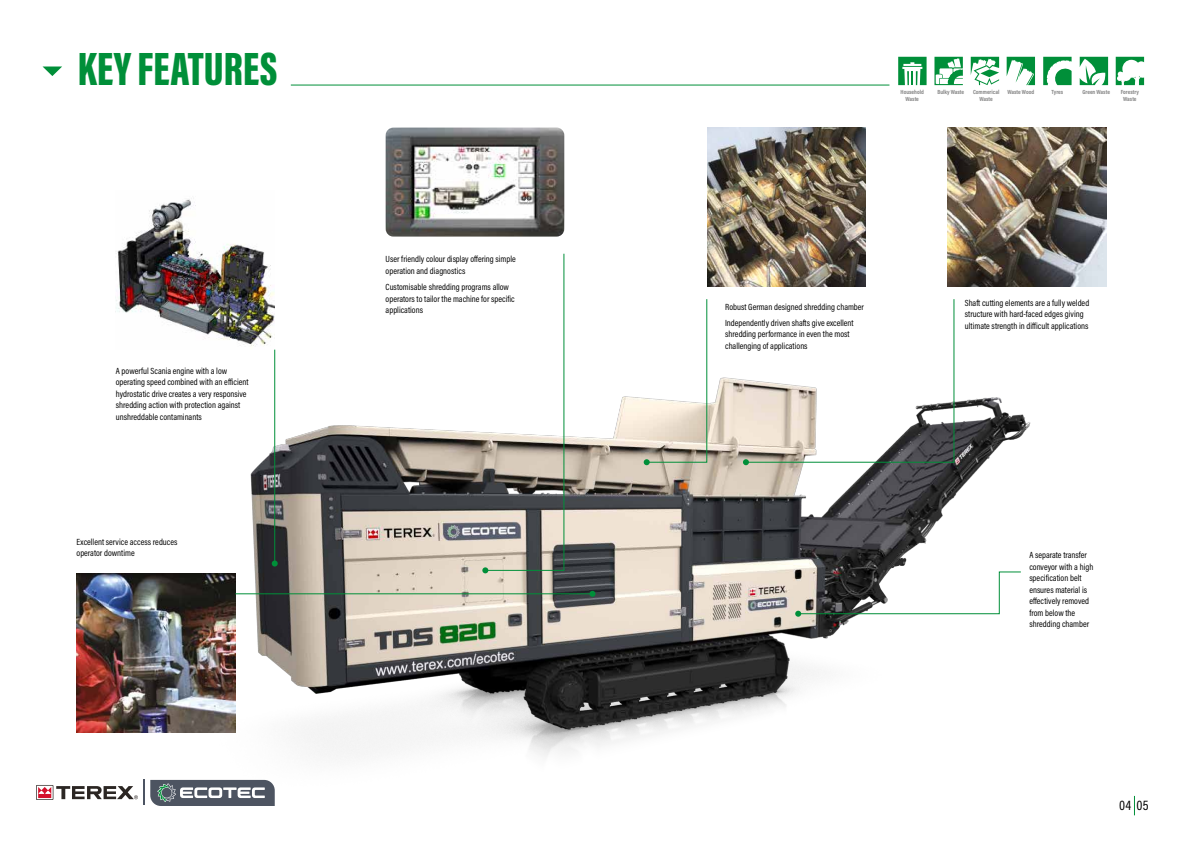
<style>
.page{position:relative;width:1191px;height:842px;background:#fff}
.page>*{position:absolute;margin:0;border:0;box-sizing:border-box;transform-origin:0 0}
.t1{font:900 48px "Acumin Pro Extra Cond";letter-spacing:.005em;color:#008f39}
.t2{font:14px "Acumin Pro Cond";color:#000}
.t3{font:9px/11.5px "Acumin Pro Cond";color:#000}
.t4{font:700 6px/7px "Acumin Pro Cond";color:#878787;text-align:center}
</style>
<div class="page">
<img style="left:153px;top:301px;width:878px;height:456px">
<img style="left:947px;top:128px;width:159px;height:158px">
<img style="left:707px;top:128px;width:159px;height:158px">
<img style="left:386px;top:128px;width:178px;height:109px">
<img style="left:116px;top:199px;width:159px;height:150px">
<img style="left:77px;top:573px;width:158px;height:159px">
<svg style="left:795px;top:571px;width:226px;height:46px"></svg>
<svg style="left:743px;top:299px;width:211px;height:166px"></svg>
<svg style="left:482px;top:253px;width:82px;height:320px"></svg>
<svg style="left:643px;top:299px;width:64px;height:166px"></svg>
<hr style="left:274px;top:350px;width:1px;height:213px;background:#008f39">
<svg style="left:272px;top:560px;width:6px;height:6px"></svg>
<hr style="left:291px;top:85px;width:598px;height:1px;background:#008f39">
<svg style="left:43px;top:67px;width:19px;height:9px"></svg>
<hr style="left:235px;top:593px;width:357px;height:1px;background:#008f39">
<svg style="left:589px;top:591px;width:6px;height:6px"></svg>
<svg style="left:1134px;top:796px;width:1px;height:19px"></svg>
<svg style="left:1043px;top:57px;width:28px;height:28px"></svg>
<svg style="left:1079px;top:57px;width:29px;height:28px"></svg>
<svg style="left:934px;top:57px;width:29px;height:28px"></svg>
<svg style="left:970px;top:57px;width:29px;height:28px"></svg>
<svg style="left:1006px;top:57px;width:29px;height:28px"></svg>
<svg style="left:898px;top:57px;width:28px;height:28px"></svg>
<svg style="left:1115px;top:57px;width:29px;height:28px"></svg>
<svg style="left:36px;top:785px;width:102px;height:15px"></svg>
<svg style="left:144px;top:779px;width:131px;height:27px"></svg>
<h1 class="t1" style="left:78px;top:39px;width:201px">KEY FEATURES</h1>
<p class="t3" style="left:116px;top:365px;width:134px">A powerful Scania engine with a low operating speed combined with an efficient hydrostatic drive creates a very responsive shredding action with protection against unshreddable contaminants</p>
<p class="t3" style="left:77px;top:536px;width:102px">Excellent service access reduces operator downtime</p>
<p class="t3" style="left:386px;top:253px;width:132px">User friendly colour display offering simple operation and diagnostics</p>
<p class="t3" style="left:386px;top:281px;width:131px">Customisable shredding programs allow operators to tailor the machine for specific applications</p>
<p class="t4" style="left:900px;top:88px;width:25px">Household<br>Waste</p>
<p class="t4" style="left:937px;top:88px;width:28px">Bulky Waste</p>
<p class="t4" style="left:973px;top:88px;width:28px">Commerical<br>Waste</p>
<p class="t4" style="left:1007px;top:88px;width:28px">Waste Wood</p>
<p class="t4" style="left:1051px;top:88px;width:13px">Tyres</p>
<p class="t4" style="left:1082px;top:88px;width:29px">Green Waste</p>
<p class="t4" style="left:1120px;top:89px;width:20px">Forestry<br>Waste</p>
<p class="t3" style="left:725px;top:298px;width:140px;line-height:16px">Robust German designed shredding chamber<br>Independently driven shafts give excellent</p>
<p class="t3" style="left:725px;top:328px;width:126px">shredding performance in even the most challenging of applications</p>
<p class="t3" style="left:964px;top:297px;width:126px">Shaft cutting elements are a fully welded structure with hard-faced edges giving ultimate strength in difficult applications</p>
<p class="t3" style="left:1029px;top:549px;width:66px">A separate transfer conveyor with a high specification belt ensures material is effectively removed from below the shredding chamber</p>
<h2 class="t2" style="left:1119px;top:796px;width:31px">04 05</h2>
</div>
